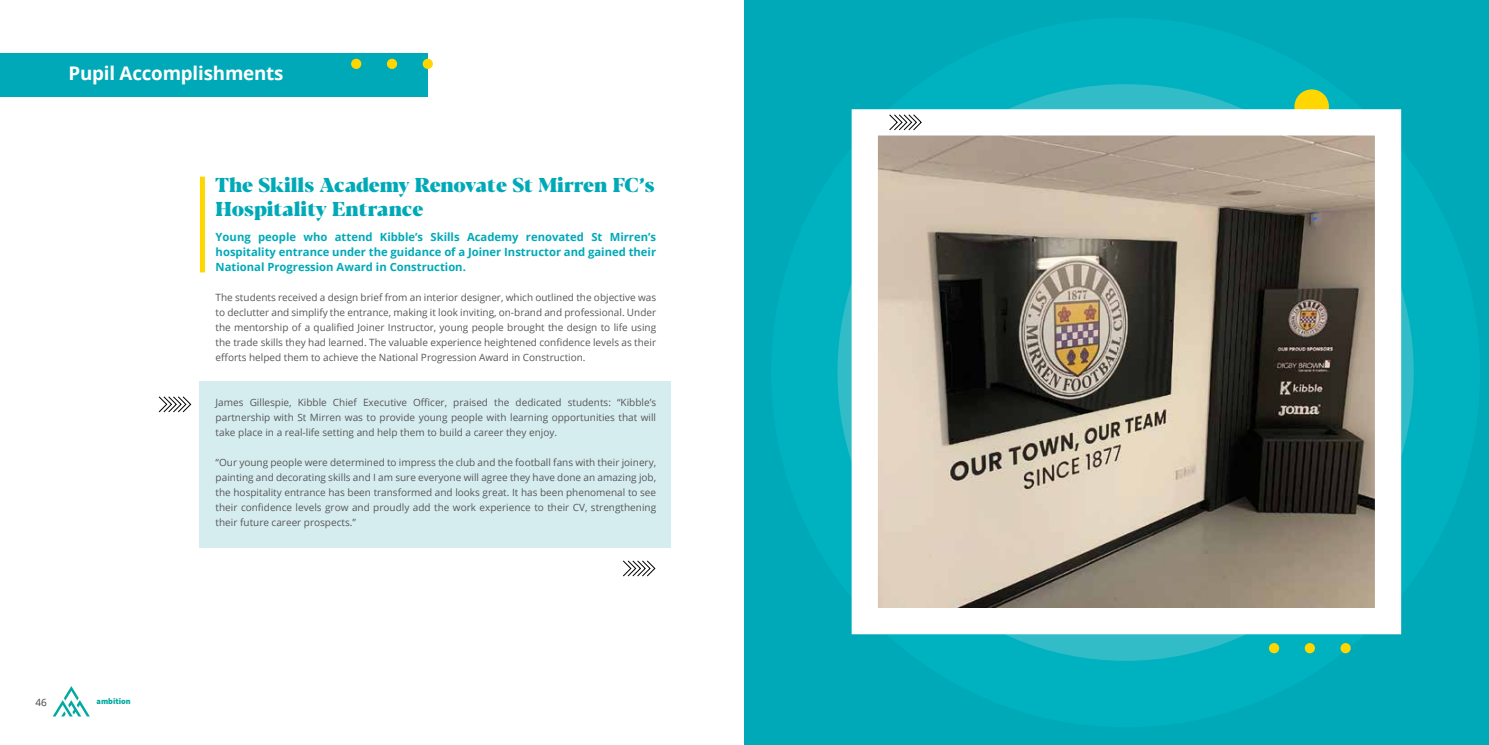
<style>
.page{position:relative;width:1489px;height:745px;background:#fff}
.page>*{position:absolute;margin:0;border:0;box-sizing:border-box;transform-origin:0 0}
.t1{font:800 20px/24px "Blacker Display";color:#00a9b7}
.t2{font:700 18.75px "Open Sans";letter-spacing:-.01em;color:#fff}
.t3{font:700 11.25px/15px "Open Sans";color:#00a9b7;text-align:justify}
.t4{font:10px/15px "Open Sans";color:#575757;text-align:justify}
.t5{font:10px "Open Sans";color:#414042}
.t6{font:900 8.25px "Source Sans Pro";color:#00aaa0}
</style>
<div class="page">
<div style="left:199px;top:381px;width:471px;height:166px;background:#d6edf0"></div>
<div style="left:200px;top:176px;width:5px;height:96px;background:#ffd600"></div>
<div style="left:0;top:53px;width:428px;height:44px;background:#00a9b7"></div>
<div style="left:422px;top:59px;width:11px;height:10px;background:#ffd600;border-radius:50%"></div>
<div style="left:387px;top:59px;width:10px;height:10px;background:#ffd600;border-radius:50%"></div>
<div style="left:351px;top:59px;width:10px;height:10px;background:#ffd600;border-radius:50%"></div>
<svg style="left:158px;top:396px;width:34px;height:17px"></svg>
<svg style="left:623px;top:560px;width:33px;height:17px"></svg>
<div style="left:744px;top:0;width:744px;height:744px;background:#00a9b7"></div>
<div style="left:771px;top:18px;width:708px;height:708px;background:#00b2bf;border-radius:50%"></div>
<div style="left:1294px;top:89px;width:34px;height:35px;background:#ffd600;border-radius:50%"></div>
<svg style="left:838px;top:96px;width:576px;height:551px;background:#969c93"></svg>
<svg style="left:1340px;top:642px;width:10px;height:11px"></svg>
<svg style="left:1304px;top:642px;width:10px;height:11px"></svg>
<svg style="left:1268px;top:642px;width:10px;height:11px"></svg>
<svg style="left:888px;top:113px;width:34px;height:18px"></svg>
<svg style="left:53px;top:686px;width:37px;height:30px"></svg>
<h2 class="t2" style="left:68px;top:60px;width:216px">Pupil Accomplishments</h2>
<h1 class="t1" style="left:216px;top:174px;width:440px">The Skills Academy Renovate St Mirren FC’s<br>Hospitality Entrance</h1>
<p class="t3" style="left:216px;top:229px;width:442px">Young people who attend Kibble’s Skills Academy renovated St Mirren’s hospitality entrance under the guidance of a Joiner Instructor and gained their National Progression Award in Construction.</p>
<p class="t4" style="left:216px;top:289px;width:442px">The students received a design brief from an interior designer, which outlined the objective was to declutter and simplify the entrance, making it look inviting, on-brand and professional. Under the mentorship of a qualified Joiner Instructor, young people brought the design to life using the trade skills they had learned. The valuable experience heightened confidence levels as their efforts helped them to achieve the National Progression Award in Construction.</p>
<p class="t4" style="left:216px;top:394px;width:442px">James Gillespie, Kibble Chief Executive Officer, praised the dedicated students: “Kibble’s partnership with St Mirren was to provide young people with learning opportunities that will take place in a real-life setting and help them to build a career they enjoy.</p>
<p class="t4" style="left:216px;top:454px;width:442px">“Our young people were determined to impress the club and the football fans with their joinery, painting and decorating skills and I am sure everyone will agree they have done an amazing job, the hospitality entrance has been transformed and looks great. It has been phenomenal to see their confidence levels grow and proudly add the work experience to their CV, strengthening their future career prospects.”</p>
<p class="t5" style="left:35px;top:694px;width:13px">46</p>
<p class="t6" style="left:97px;top:695px;width:36px">ambition</p>
</div>
